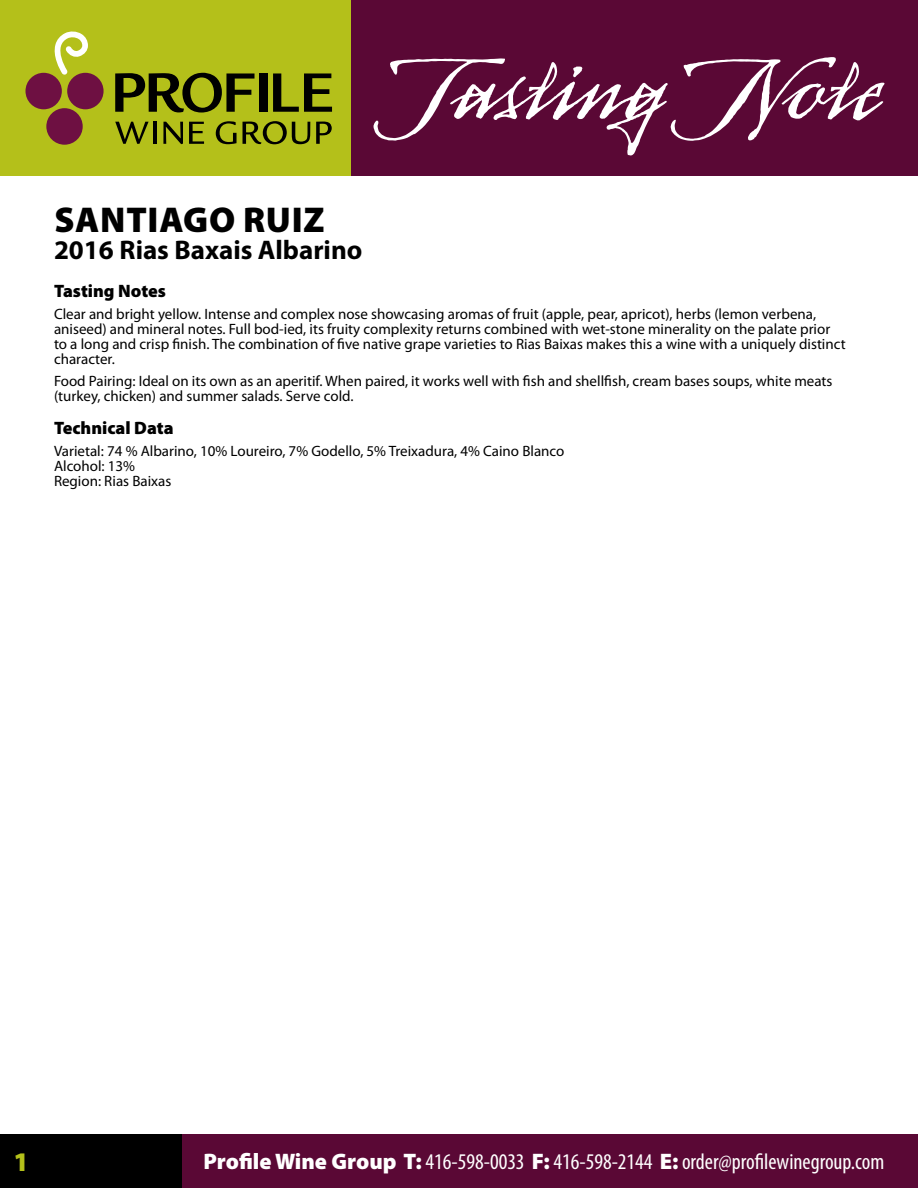
<style>
.page{position:relative;width:918px;height:1188px;background:#fff}
.page>*{position:absolute;margin:0;border:0;box-sizing:border-box;transform-origin:0 0}
.t1{font:127.5px "Arcana GMM Std Manuscript";color:#fff}
.t2{font:900 36px "Myriad Pro";letter-spacing:.02em;color:#000}
.t3{font:700 27px "Myriad Pro";color:#000}
.t4{font:900 27px "Myriad Pro";color:#b4c01a}
.t5{font:condensed 22.5px "Myriad Pro";color:#fff}
.t6{font:900 18px "Myriad Pro";color:#000}
.t7{font:15px/15px "Myriad Pro";color:#000}
.s1{font-weight:900;font-stretch:normal}
</style>
<div class="page">
<div style="left:0;top:0;width:351px;height:176px;background:#b4c01a"></div>
<div style="left:178px;top:1134px;width:740px;height:54px;background:#5a0835"></div>
<div style="left:351px;top:0;width:567px;height:176px;background:#5a0835"></div>
<div style="left:0;top:1134px;width:181px;height:54px;background:#000"></div>
<svg style="left:115px;top:73px;width:140px;height:40px"></svg>
<div style="left:259px;top:73px;width:8px;height:39px;background:#000"></div>
<svg style="left:273px;top:73px;width:59px;height:39px"></svg>
<svg style="left:115px;top:122px;width:34px;height:22px"></svg>
<hr style="left:154px;top:122px;width:3px;height:22px;background:#000">
<svg style="left:163px;top:122px;width:20px;height:22px"></svg>
<svg style="left:189px;top:122px;width:15px;height:22px"></svg>
<svg style="left:216px;top:121px;width:21px;height:23px"></svg>
<svg style="left:243px;top:121px;width:67px;height:23px"></svg>
<svg style="left:316px;top:122px;width:16px;height:22px"></svg>
<div style="left:46px;top:108px;width:37px;height:37px;background:#6e1042;border-radius:50%"></div>
<div style="left:26px;top:73px;width:36px;height:36px;background:#6e1042;border-radius:50%"></div>
<div style="left:67px;top:73px;width:37px;height:36px;background:#6e1042;border-radius:50%"></div>
<svg style="left:54px;top:32px;width:34px;height:43px"></svg>
<h1 class="t1" style="left:392px;top:28px;width:491px">Tasting Note</h1>
<h2 class="t2" style="left:54px;top:200px;width:272px">Santiago Ruiz</h2>
<h3 class="t3" style="left:54px;top:232px;width:310px">2016 Rias Baxais Albarino</h3>
<p class="t6" style="left:54px;top:281px;width:114px">Tasting Notes</p>
<p class="t7" style="left:54px;top:306px;width:793px">Clear and bright yellow. Intense and complex nose showcasing aromas of fruit (apple, pear, apricot), herbs (lemon verbena, aniseed) and mineral notes. Full bod-ied, its fruity complexity returns combined with wet-stone minerality on the palate prior to a long and crisp finish. The combination of five native grape varieties to Rias Baixas makes this a wine with a uniquely distinct character.</p>
<p class="t7" style="left:54px;top:373px;width:780px">Food Pairing: Ideal on its own as an aperitif. When paired, it works well with fish and shellfish, cream bases soups, white meats (turkey, chicken) and summer salads. Serve cold.</p>
<p class="t6" style="left:54px;top:418px;width:121px">Technical Data</p>
<p class="t7" style="left:54px;top:443px;width:512px">Varietal: 74 % Albarino, 10% Loureiro, 7% Godello, 5% Treixadura, 4% Caino Blanco<br>Alcohol: 13%<br>Region: Rias Baixas</p>
<h3 class="t4" style="left:14px;top:1147px;width:17px">1</h3>
<h3 class="t5" style="left:203px;top:1148px;width:682px"><span class="s1">Profile Wine Group T:</span> 416-598-0033 <span class="s1">F:</span> 416-598-2144 <span class="s1">E:</span> order@profilewinegroup.com</h3>
</div>
